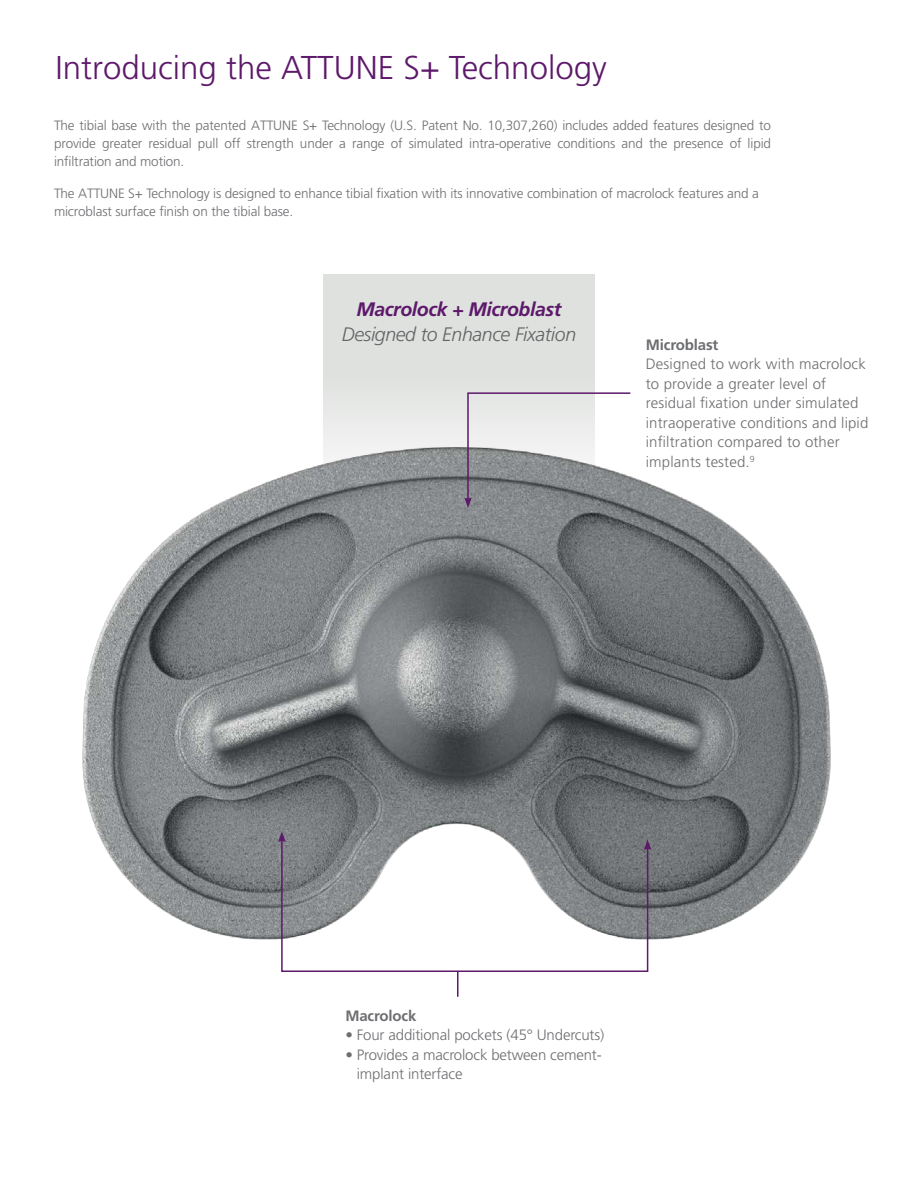
<style>
.page{position:relative;width:918px;height:1188px;background:#fff}
.page>*{position:absolute;margin:0;border:0;box-sizing:border-box;transform-origin:0 0}
.Body{font:300 33px "Frutiger LT Std";color:#5d196a}
.Pull_quote{font:italic 300 19.5px/25.5px "Frutiger LT Std";letter-spacing:-.02em;color:#636466;text-align:center}
.Body-2{font:300 15px/19.5px "Frutiger LT Std";letter-spacing:.01em;color:#6d6e71}
.Body-3{font:300 15px/19.5px "Frutiger LT Std";letter-spacing:-.01em;color:#6d6e71}
.Body-4{font:700 15px "Frutiger LT Std";letter-spacing:-.01em;color:#6d6e71}
.Body-5{font:300 13.5px/18px "Frutiger LT Std";letter-spacing:-.01em;color:#6d6e71;text-align:justify}
.s1{font-weight:700;color:#5d196a}
</style>
<div class="page">
<div style="left:323px;top:274px;width:272px;height:332px;background:#dfe1df"></div>
<img style="left:82px;top:418px;width:749px;height:522px">
<svg style="left:280px;top:838px;width:369px;height:134px"></svg>
<svg style="left:644px;top:839px;width:7px;height:11px"></svg>
<svg style="left:278px;top:831px;width:8px;height:11px"></svg>
<svg style="left:464px;top:392px;width:168px;height:116px"></svg>
<hr style="left:457px;top:972px;width:2px;height:25px;background:#5d196a">
<p class="Body" style="left:56px;top:49px;width:553px">Introducing the ATTUNE S+ Technology</p>
<p class="Body-5" style="left:54px;top:117px;width:719px">The tibial base with the patented ATTUNE S+ Technology (U.S. Patent No. 10,307,260) includes added features designed to provide greater residual pull off strength under a range of simulated intra-operative conditions and the presence of lipid infiltration and motion.</p>
<p class="Body-5" style="left:54px;top:184px;width:706px">The ATTUNE S+ Technology is designed to enhance tibial fixation with its innovative combination of macrolock features and a microblast surface finish on the tibial base.</p>
<p class="Pull_quote" style="left:342px;top:296px;width:236px"><span class="s1">Macrolock + Microblast<br></span>Designed to Enhance Fixation</p>
<p class="Body-4" style="left:646px;top:336px;width:74px">Microblast</p>
<p class="Body-2" style="left:646px;top:355px;width:224px">Designed to work with macrolock to provide a greater level of residual fixation under simulated intraoperative conditions and lipid infiltration compared to other implants tested.<sup>9</sup></p>
<p class="Body-4" style="left:345px;top:1007px;width:73px">Macrolock</p>
<p class="Body-3" style="left:345px;top:1025px;width:260px">• Four additional pockets (45° Undercuts)</p>
<p class="Body-3" style="left:357px;top:1045px;width:247px;text-indent:-11px">• Provides a macrolock between cement&shy;implant interface</p>
</div>
